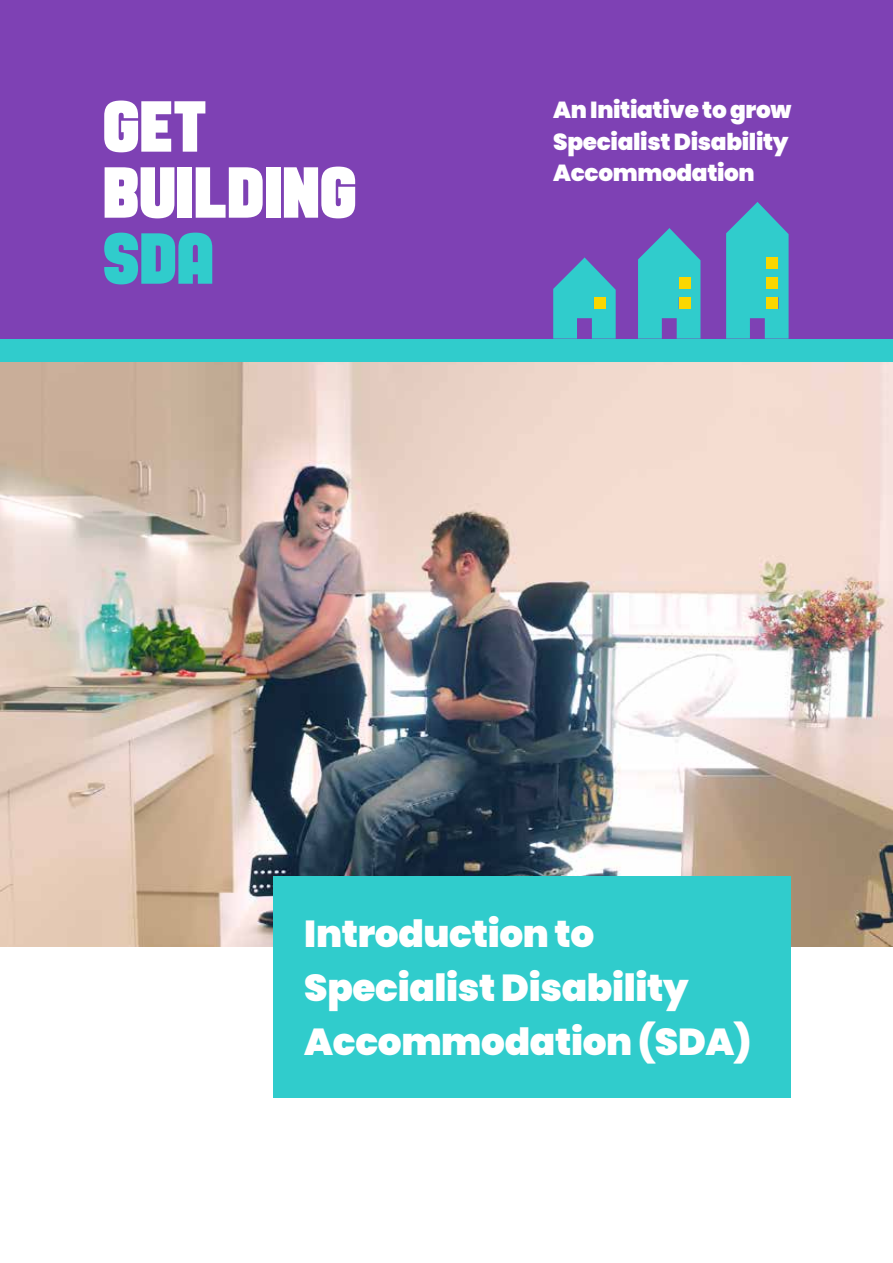
<style>
.page{position:relative;width:893px;height:1263px;background:#fff}
.page>*{position:absolute;margin:0;border:0;box-sizing:border-box;transform-origin:0 0}
.t1{font:900 condensed 72px/66px "Yoshida Sans";color:#fff}
.t2{font:900 condensed 72px "Yoshida Sans";color:#30cccc}
.t3{font:900 37.5px/54px "Poppins";letter-spacing:-.01em;color:#fff}
.t4{font:900 23.25px/31.5px "Poppins";letter-spacing:-.015em;color:#fff;text-align:justify}
</style>
<div class="page">
<div style="left:0;top:0;width:893px;height:339px;background:#7e41b4"></div>
<svg style="left:553px;top:257px;width:63px;height:82px"></svg>
<svg style="left:638px;top:228px;width:62px;height:111px"></svg>
<svg style="left:726px;top:202px;width:63px;height:137px"></svg>
<div style="left:594px;top:297px;width:12px;height:12px;background:#fad700"></div>
<div style="left:679px;top:297px;width:12px;height:12px;background:#fad700"></div>
<div style="left:679px;top:277px;width:12px;height:12px;background:#fad700"></div>
<div style="left:766px;top:297px;width:12px;height:12px;background:#fad700"></div>
<div style="left:766px;top:277px;width:12px;height:12px;background:#fad700"></div>
<div style="left:766px;top:257px;width:12px;height:11px;background:#fad700"></div>
<img style="left:0;top:361px;width:893px;height:585px">
<div style="left:0;top:339px;width:893px;height:22px;background:#30cccc"></div>
<div style="left:274px;top:876px;width:517px;height:222px;background:#30cccc"></div>
<h1 class="t1" style="left:103px;top:97px;width:255px">GET<br>BUILDING</h1>
<h1 class="t2" style="left:103px;top:212px;width:113px">SDA</h1>
<p class="t4" style="left:553px;top:95px;width:240px">An Initiative to grow Specialist Disability Accommodation</p>
<p class="t3" style="left:304px;top:906px;width:449px">Introduction to<br>Specialist Disability<br>Accommodation (SDA)</p>
</div>
